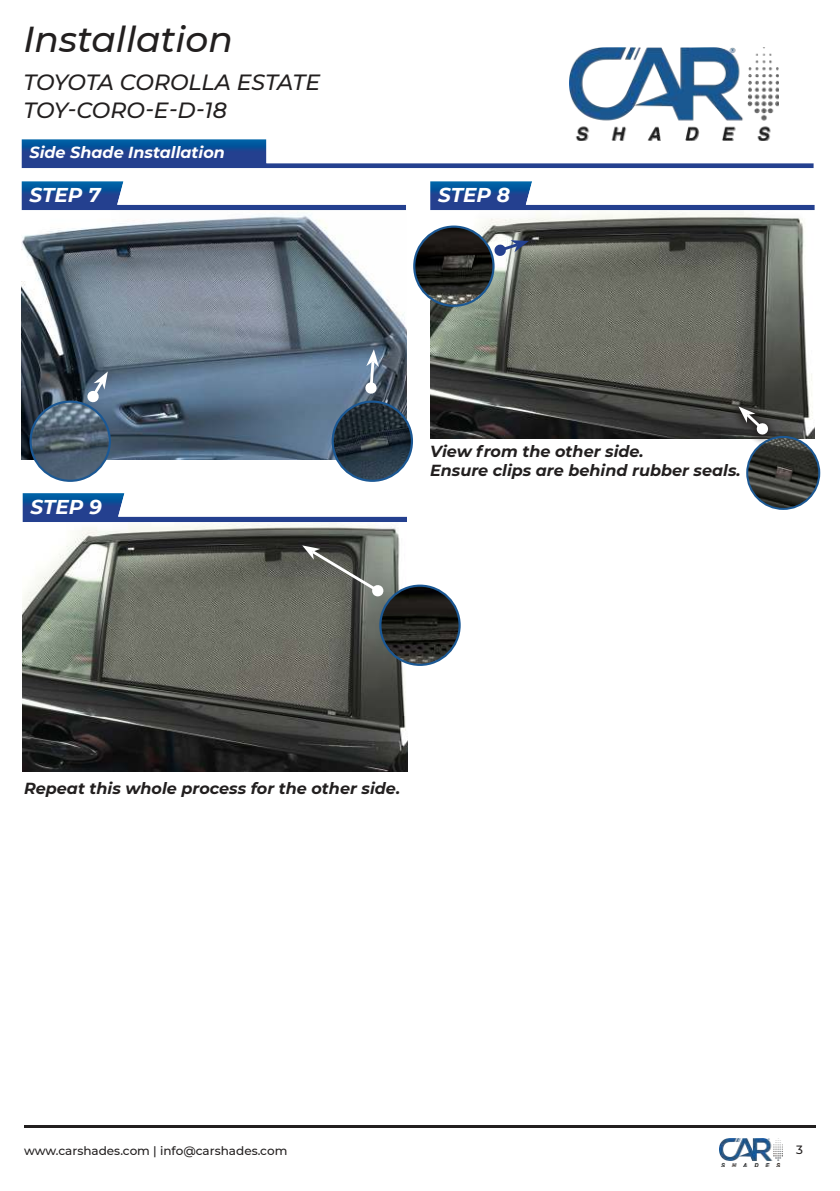
<style>
.page{position:relative;width:840px;height:1191px;background:#fff}
.page>*{position:absolute;margin:0;border:0;box-sizing:border-box;transform-origin:0 0}
.t1{font:italic 500 36px "Montserrat";color:#221f1f}
.t2{font:italic 500 22px/28px "Montserrat";letter-spacing:-.01em;color:#221f1f}
.t3{font:italic 700 20px "Montserrat";color:#fff}
.t4{font:italic 700 16px/19.2px "Montserrat";color:#221f1f}
.t5{font:italic 700 16px "Montserrat";color:#fff}
.t6{font:500 12px "Montserrat";color:#221f1f}
</style>
<div class="page">
<img style="left:430px;top:210px;width:384px;height:228px">
<img style="left:569px;top:47px;width:208px;height:92px">
<img style="left:21px;top:139px;width:792px;height:29px">
<hr style="left:24px;top:1126px;width:791px;height:2px;background:#221f1f">
<img style="left:719px;top:1138px;width:63px;height:28px">
<img style="left:430px;top:181px;width:384px;height:29px">
<img style="left:21px;top:210px;width:385px;height:250px">
<img style="left:21px;top:181px;width:385px;height:29px">
<img style="left:22px;top:522px;width:385px;height:249px">
<img style="left:22px;top:493px;width:385px;height:29px">
<img style="left:746px;top:437px;width:72px;height:72px;border-radius:36px">
<div style="left:745px;top:436px;width:74px;height:74px;border:2px solid #1b5894;border-radius:50%"></div>
<svg style="left:718px;top:390px;width:67px;height:61px"></svg>
<svg style="left:493px;top:240px;width:35px;height:16px"></svg>
<img style="left:332px;top:401px;width:79px;height:80px;border-radius:40px">
<div style="left:331px;top:400px;width:82px;height:82px;border:2px solid #1b5894;border-radius:50%"></div>
<img style="left:31px;top:401px;width:79px;height:80px;border-radius:40px">
<div style="left:29px;top:400px;width:82px;height:82px;border:2px solid #1b5894;border-radius:50%"></div>
<svg style="left:364px;top:349px;width:14px;height:45px"></svg>
<svg style="left:87px;top:371px;width:21px;height:32px"></svg>
<img style="left:414px;top:227px;width:79px;height:79px;border-radius:40px">
<div style="left:413px;top:225px;width:81px;height:82px;border:2px solid #1b5894;border-radius:50%"></div>
<img style="left:380px;top:585px;width:79px;height:80px;border-radius:40px">
<div style="left:379px;top:584px;width:81px;height:82px;border:2px solid #1b5894;border-radius:50%"></div>
<svg style="left:302px;top:545px;width:82px;height:52px"></svg>
<h1 class="t1" style="left:23px;top:19px;width:211px">Installation</h1>
<h2 class="t2" style="left:23px;top:68px;width:298px">TOYOTA COROLLA ESTATE<br>TOY-CORO-E-D-18</h2>
<p class="t5" style="left:29px;top:145px;width:197px">Side Shade Installation</p>
<p class="t3" style="left:29px;top:186px;width:73px">STEP 7</p>
<p class="t3" style="left:438px;top:186px;width:73px">STEP 8</p>
<p class="t3" style="left:30px;top:498px;width:73px">STEP 9</p>
<p class="t4" style="left:430px;top:443px;width:312px">View from the other side.<br>Ensure clips are behind rubber seals.</p>
<p class="t4" style="left:24px;top:779px;width:377px">Repeat this whole process for the other side.</p>
<p class="t6" style="left:24px;top:1145px;width:265px">www.carshades.com | info@carshades.com</p>
<p class="t6" style="left:795px;top:1145px;width:8px">3</p>
</div>
